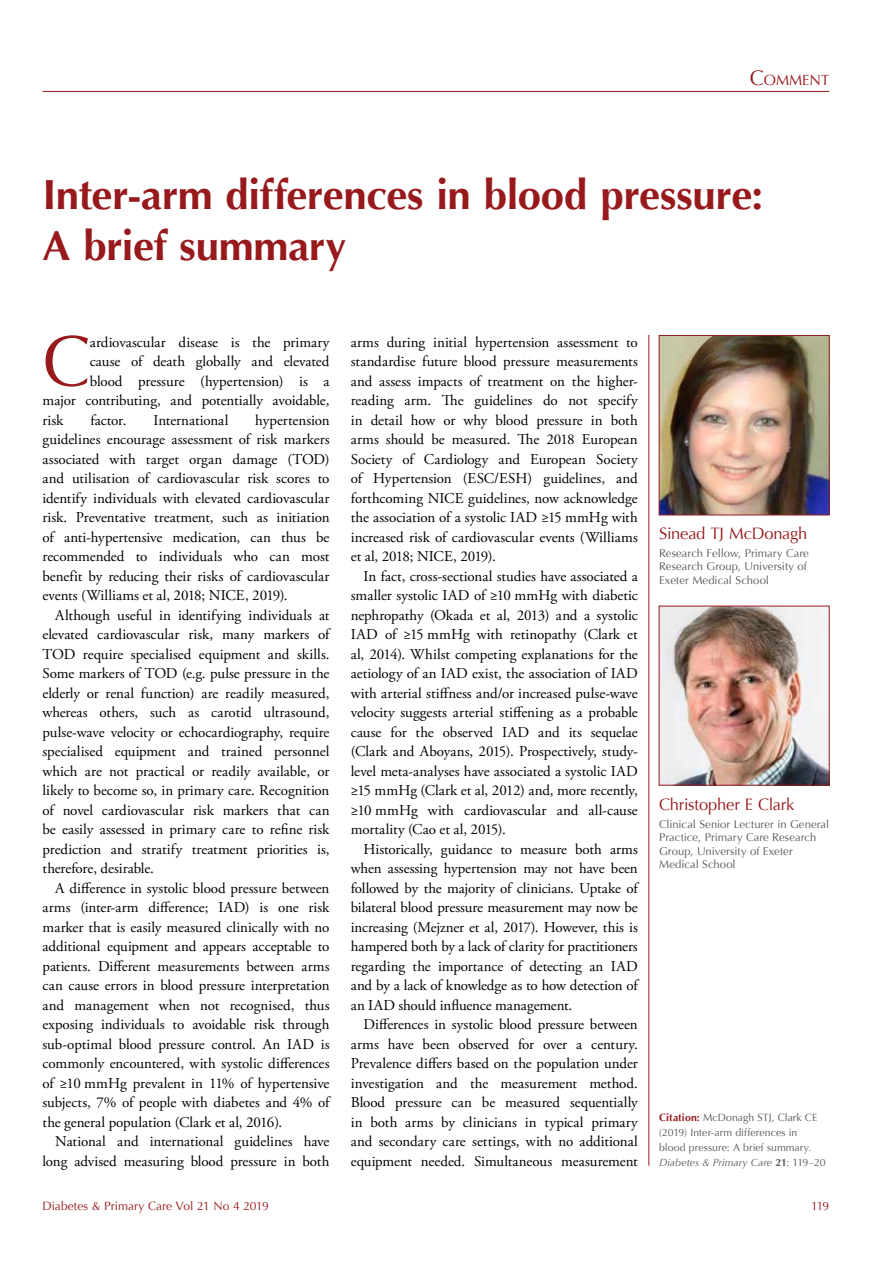
<style>
.page{position:relative;width:893px;height:1263px;background:#fff}
.page>*{position:absolute;margin:0;border:0;box-sizing:border-box;transform-origin:0 0}
.t1{font:72px "Optima";color:#97191c}
.t2{font:700 42px/51px "Optima";letter-spacing:-.01em;color:#97191c}
.t3{font:16.5px "Optima";letter-spacing:-.015em;color:#97191c}
.t4{font:15px/19.5px "Adobe Garamond Pro";color:#000;text-align:justify}
.t5{font:14.7px "Optima";color:#97191c}
.t6{font:12px "Optima";color:#97191c}
.t7{font:11.25px/13.5px "Optima";letter-spacing:.005em;color:#575756}
.t8{font:10.5px/15px "Optima";letter-spacing:.005em;color:#575756}
.s1{font-size:21px}
.s2{font-weight:700;color:#96191c}
.s3{font-style:italic}
.s4{font-weight:700}
</style>
<div class="page">
<hr style="left:43px;top:91px;width:786px;height:1px;background:#97191c">
<hr style="left:648px;top:335px;width:1px;height:830px;background:#97191c">
<img style="left:661px;top:337px;width:167px;height:176px">
<div style="left:659px;top:335px;width:171px;height:180px;border:1px solid #97191c"></div>
<img style="left:661px;top:608px;width:167px;height:175px">
<p class="t5" style="left:750px;top:72px;width:81px"><span class="s1">C</span>OMMENT</p>
<h2 class="t2" style="left:43px;top:170px;width:722px">Inter-arm differences in blood pressure:<br>A brief summary</h2>
<h1 class="t1" style="left:43px;top:319px;width:49px">C</h1>
<p class="t4" style="left:90px;top:333px;width:241px">ardiovascular disease is the primary</p>
<p class="t4" style="left:90px;top:352px;width:241px">cause of death globally and elevated</p>
<p class="t4" style="left:90px;top:372px;width:241px">blood pressure (hypertension) is a</p>
<p class="t4" style="left:43px;top:391px;width:289px">major contributing, and potentially avoidable,</p>
<p class="t4" style="left:43px;top:411px;width:22px">risk</p>
<p class="t4" style="left:90px;top:411px;width:38px">factor.</p>
<p class="t4" style="left:153px;top:411px;width:76px">International</p>
<p class="t4" style="left:43px;top:411px;width:289px;text-indent:213px">hypertension guidelines encourage assessment of risk markers associated with target organ damage (TOD) and utilisation of cardiovascular risk scores to identify individuals with elevated cardiovascular risk. Preventative treatment, such as initiation of anti-hypertensive medication, can thus be recommended to individuals who can most benefit by reducing their risks of cardiovascular events (Williams et al, 2018; NICE, 2019).</p>
<p class="t4" style="left:43px;top:606px;width:289px;text-indent:13px">Although useful in identifying individuals at elevated cardiovascular risk, many markers of TOD require specialised equipment and skills.<br>Some markers of TOD (e.g. pulse pressure in the elderly or renal function) are readily measured, whereas others, such as carotid ultrasound, pulse-wave velocity or echocardiography, require specialised equipment and trained personnel which are not practical or readily available, or likely to become so, in primary care. Recognition of novel cardiovascular risk markers that can be easily assessed in primary care to refine risk prediction and stratify treatment priorities is, therefore, desirable.</p>
<p class="t4" style="left:43px;top:879px;width:289px;text-indent:13px">A difference in systolic blood pressure between arms (inter-arm difference; IAD) is one risk marker that is easily measured clinically with no additional equipment and appears acceptable to patients. Different measurements between arms can cause errors in blood pressure interpretation and management when not recognised, thus exposing individuals to avoidable risk through sub-optimal blood pressure control. An IAD is commonly encountered, with systolic differences of ≥10 mmHg prevalent in 11% of hypertensive subjects, 7% of people with diabetes and 4% of the general population (Clark et al, 2016).</p>
<p class="t4" style="left:43px;top:1132px;width:289px;text-align:right">National and international guidelines have long advised measuring blood pressure in both</p>
<p class="t4" style="left:351px;top:333px;width:289px">arms during initial hypertension assessment to standardise future blood pressure measurements and assess impacts of treatment on the higher&shy;reading arm. The guidelines do not specify in detail how or why blood pressure in both arms should be measured. The 2018 European Society of Cardiology and European Society of Hypertension (ESC/ESH) guidelines, and forthcoming NICE guidelines, now acknowledge the association of a systolic IAD ≥15 mmHg with increased risk of cardiovascular events (Williams et al, 2018; NICE, 2019).</p>
<p class="t4" style="left:351px;top:567px;width:289px;text-indent:13px">In fact, cross-sectional studies have associated a smaller systolic IAD of ≥10 mmHg with diabetic nephropathy (Okada et al, 2013) and a systolic IAD of ≥15 mmHg with retinopathy (Clark et al, 2014). Whilst competing explanations for the aetiology of an IAD exist, the association of IAD with arterial stiffness and/or increased pulse-wave velocity suggests arterial stiffening as a probable cause for the observed IAD and its sequelae (Clark and Aboyans, 2015). Prospectively, study&shy;level meta-analyses have associated a systolic IAD ≥15 mmHg (Clark et al, 2012) and, more recently, ≥10 mmHg with cardiovascular and all-cause mortality (Cao et al, 2015).</p>
<p class="t4" style="left:351px;top:840px;width:289px;text-indent:13px">Historically, guidance to measure both arms when assessing hypertension may not have been followed by the majority of clinicians. Uptake of bilateral blood pressure measurement may now be increasing (Mejzner et al, 2017). However, this is hampered both by a lack of clarity for practitioners regarding the importance of detecting an IAD and by a lack of knowledge as to how detection of an IAD should influence management.</p>
<p class="t4" style="left:351px;top:1015px;width:289px;text-indent:13px">Differences in systolic blood pressure between arms have been observed for over a century.<br>Prevalence differs based on the population under investigation and the measurement method.<br>Blood pressure can be measured sequentially in both arms by clinicians in typical primary and secondary care settings, with no additional equipment needed. Simultaneous measurement</p>
<p class="t3" style="left:659px;top:524px;width:150px">Sinead TJ McDonagh</p>
<p class="t7" style="left:659px;top:546px;width:151px">Research Fellow, Primary Care<br>Research Group, University of<br>Exeter Medical School</p>
<p class="t3" style="left:659px;top:795px;width:137px">Christopher E Clark</p>
<p class="t7" style="left:659px;top:817px;width:172px">Clinical Senior Lecturer in General<br>Practice, Primary Care Research<br>Group, University of Exeter<br>Medical School</p>
<p class="t8" style="left:659px;top:1110px;width:168px"><span class="s2">Citation:</span> McDonagh STJ, Clark CE (2019) Inter-arm differences in blood pressure: A brief summary.<br><span class="s3">Diabetes &amp; Primary Care</span> <span class="s4">21</span>: 119–20</p>
<p class="t6" style="left:43px;top:1199px;width:228px">Diabetes &amp; Primary Care Vol 21 No 4 2019</p>
<p class="t6" style="left:811px;top:1199px;width:20px">119</p>
</div>
